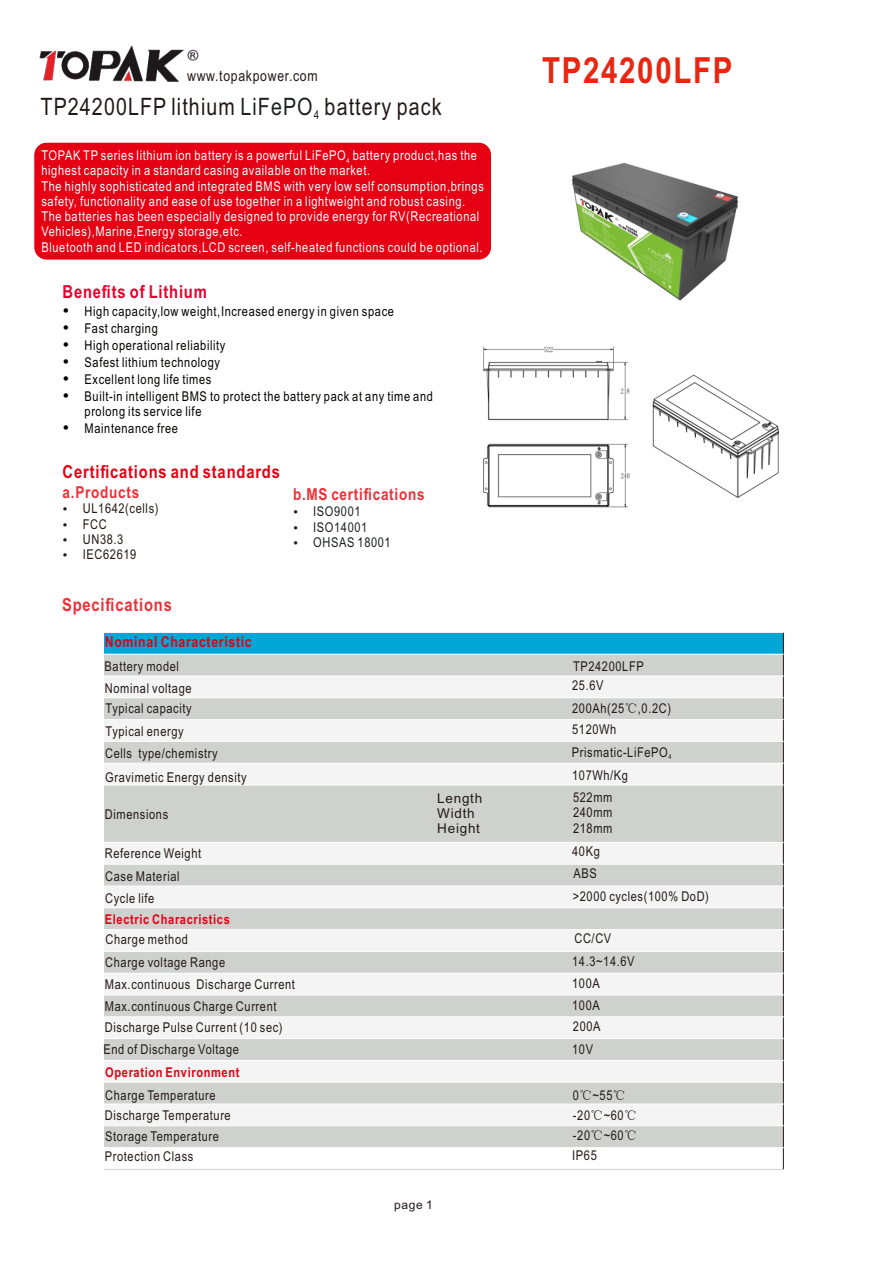
<style>
.page{position:relative;width:893px;height:1263px;background:#fff}
.page>*{position:absolute;margin:0;border:0;box-sizing:border-box;transform-origin:0 0}
.t1{font:700 36px "Arial Narrow";letter-spacing:.045em;color:#e72711}
.t2{font:24px "Arial Narrow";letter-spacing:.045em;color:#231916}
.t3{font:700 18px "Arial Narrow";letter-spacing:.045em;color:#e60013}
.t4{font:700 18px "Arial Narrow";letter-spacing:.045em;color:#e6002d}
.t5{font:700 18px "Arial Narrow";letter-spacing:.045em;color:#f02f39}
.t6{font:700 16.5px "Arial Narrow";letter-spacing:.045em;color:#f02f39}
.t7{font:700 15px "Arial Narrow";letter-spacing:.045em;color:#e60013}
.t8{font:15px "Arial Narrow";letter-spacing:.045em;color:#231916}
.t9{font:13.5px/15.3px "Arial Narrow";letter-spacing:.045em;color:#231916}
.t10{font:13.5px/15.3px "Arial Narrow";letter-spacing:.045em;color:#fff}
.t11{font:13.5px/17px "Arial Narrow";letter-spacing:.045em;color:#060101}
.t12{font:700 13.5px "Arial Narrow";letter-spacing:.045em;color:#e60013}
.t13{font:13.5px/15.3px "Arial Narrow";letter-spacing:.045em;color:#1e2022}
.t14{font:13.5px/15.1px "Arial";letter-spacing:.055em;color:#231916}
.t15{font:12px "Arial";color:#231916}
.t16{font:12px "Arial Narrow";color:#1e2022}
.t17{font:6.75px "Arial Narrow";color:#fff}
.s1{color:#1e2022}
.s2{font-family:"Sim Sun"}
</style>
<div class="page">
<img style="left:39px;top:45px;width:160px;height:37px">
<div style="left:33px;top:142px;width:459px;height:118px;background:#e60013;border:1px solid #fff;border-radius:13px"></div>
<div style="left:104px;top:632px;width:679px;height:22px;background:#00a7d7"></div>
<div style="left:104px;top:654px;width:679px;height:22px;background:#cfd1ce"></div>
<div style="left:104px;top:676px;width:679px;height:22px;background:#f4f4f4"></div>
<div style="left:104px;top:698px;width:679px;height:22px;background:#cfd1ce"></div>
<div style="left:104px;top:720px;width:679px;height:21px;background:#f4f4f4"></div>
<div style="left:104px;top:741px;width:679px;height:22px;background:#cfd1ce"></div>
<div style="left:104px;top:763px;width:679px;height:22px;background:#f4f4f4"></div>
<div style="left:104px;top:785px;width:679px;height:57px;background:#cfd1ce"></div>
<div style="left:104px;top:842px;width:679px;height:22px;background:#f4f4f4"></div>
<div style="left:104px;top:864px;width:679px;height:22px;background:#cfd1ce"></div>
<div style="left:104px;top:886px;width:679px;height:22px;background:#f4f4f4"></div>
<div style="left:104px;top:908px;width:679px;height:22px;background:#cfd1ce"></div>
<div style="left:104px;top:930px;width:679px;height:21px;background:#f4f4f4"></div>
<div style="left:104px;top:951px;width:679px;height:22px;background:#cfd1ce"></div>
<div style="left:104px;top:973px;width:679px;height:22px;background:#f4f4f4"></div>
<div style="left:104px;top:995px;width:679px;height:22px;background:#cfd1ce"></div>
<div style="left:104px;top:1017px;width:679px;height:21px;background:#f4f4f4"></div>
<div style="left:104px;top:1038px;width:679px;height:22px;background:#cfd1ce"></div>
<div style="left:104px;top:1060px;width:679px;height:22px;background:#f4f4f4"></div>
<div style="left:104px;top:1082px;width:679px;height:22px;background:#cfd1ce"></div>
<div style="left:104px;top:1104px;width:679px;height:22px;background:#f4f4f4"></div>
<div style="left:104px;top:1126px;width:679px;height:21px;background:#cfd1ce"></div>
<hr style="left:783px;top:632px;width:1px;height:538px;background:#231916">
<hr style="left:104px;top:1169px;width:680px;height:1px;background:#d0d0cc">
<hr style="left:104px;top:1147px;width:680px;height:1px;background:#fff">
<hr style="left:104px;top:1125px;width:680px;height:1px;background:#fff">
<hr style="left:104px;top:1103px;width:680px;height:1px;background:#fff">
<hr style="left:104px;top:1082px;width:680px;height:1px;background:#fff">
<hr style="left:104px;top:1060px;width:680px;height:1px;background:#fff">
<hr style="left:104px;top:1038px;width:680px;height:1px;background:#fff">
<hr style="left:104px;top:1016px;width:680px;height:1px;background:#fff">
<hr style="left:104px;top:994px;width:680px;height:1px;background:#fff">
<hr style="left:104px;top:973px;width:680px;height:1px;background:#fff">
<hr style="left:104px;top:951px;width:680px;height:1px;background:#fff">
<hr style="left:104px;top:929px;width:680px;height:1px;background:#fff">
<hr style="left:104px;top:907px;width:680px;height:1px;background:#fff">
<hr style="left:104px;top:885px;width:680px;height:1px;background:#fff">
<hr style="left:104px;top:864px;width:680px;height:1px;background:#fff">
<hr style="left:104px;top:842px;width:680px;height:1px;background:#fff">
<hr style="left:104px;top:784px;width:680px;height:1px;background:#fff">
<hr style="left:104px;top:763px;width:680px;height:1px;background:#fff">
<hr style="left:104px;top:741px;width:680px;height:1px;background:#fff">
<hr style="left:104px;top:719px;width:680px;height:1px;background:#fff">
<hr style="left:104px;top:697px;width:680px;height:1px;background:#fff">
<hr style="left:104px;top:676px;width:680px;height:1px;background:#fff">
<hr style="left:104px;top:654px;width:680px;height:1px;background:#fff">
<hr style="left:104px;top:632px;width:680px;height:1px;background:#fff">
<img style="left:571px;top:162px;width:168px;height:139px">
<img style="left:483px;top:346px;width:296px;height:162px">
<p class="t8" style="left:187px;top:70px;width:132px">www.topakpower.com</p>
<h2 class="t2" style="left:41px;top:97px;width:403px">TP24200LFP lithium <span class="s1">LiFePO</span> battery pack</h2>
<p class="t16" style="left:314px;top:111px;width:7px">4</p>
<p class="t10" style="left:41px;top:149px;width:437px">TOPAK TP series lithium ion battery is a powerful LiFePO battery product,has the</p>
<p class="t17" style="left:346px;top:158px;width:5px">4</p>
<p class="t10" style="left:41px;top:164px;width:444px">highest capacity in a standard casing available on the market.<br>The highly sophisticated and integrated BMS with very low self consumption,brings safety, functionality and ease of use together in a lightweight and robust casing.<br>The batteries has been especially designed to provide energy for RV(Recreational Vehicles),Marine,Energy storage,etc.<br>Bluetooth and LED indicators,LCD screen, self-heated functions could be optional.</p>
<h3 class="t4" style="left:63px;top:285px;width:146px">Benefits of Lithium</h3>
<p class="t11" style="left:85px;top:304px;width:350px">High capacity,low weight,Increased energy in given space<br>Fast charging<br>High operational reliability<br>Safest lithium technology<br>Excellent long life times<br>Built-in intelligent BMS to protect the battery pack at any time and</p>
<p class="t11" style="left:85px;top:405px;width:118px">prolong its service life<br>Maintenance free</p>
<h3 class="t3" style="left:63px;top:465px;width:219px">Certifications and standards</h3>
<p class="t6" style="left:63px;top:485px;width:78px">a.Products</p>
<p class="t9" style="left:83px;top:502px;width:77px">UL1642(cells)<br>FCC<br>UN38.3<br>IEC62619</p>
<p class="t6" style="left:293px;top:488px;width:133px">b.MS certifications</p>
<p class="t13" style="left:313px;top:505px;width:79px">ISO9001<br>ISO14001<br>OHSAS 18001</p>
<h3 class="t5" style="left:62px;top:597px;width:111px">Specifications</h3>
<p class="t7" style="left:105px;top:636px;width:148px">Nominal Characteristic</p>
<p class="t9" style="left:105px;top:657px;width:89px;line-height:21.5px">Battery model<br>Nominal voltage</p>
<p class="t9" style="left:105px;top:698px;width:143px;line-height:23.1px">Typical capacity<br>Typical energy<br>Cells type/chemistry<br>Gravimetic Energy density</p>
<h1 class="t1" style="left:542px;top:56px;width:192px">TP24200LFP</h1>
<p class="t9" style="left:572px;top:658px;width:73px;line-height:19.5px">TP24200LFP<br>25.6V</p>
<p class="t9" style="left:572px;top:699px;width:101px;line-height:20.9px">200Ah(25<span class="s2">℃</span>,0.2C)<br>5120Wh</p>
<p class="t9" style="left:572px;top:741px;width:101px;line-height:23.5px">Prismatic-LiFePO<sub>4<br></sub>107Wh/Kg</p>
<p class="t9" style="left:105px;top:808px;width:65px">Dimensions</p>
<p class="t9" style="left:105px;top:847px;width:98px">Reference Weight</p>
<p class="t9" style="left:105px;top:866px;width:76px;line-height:21.9px">Case Material<br>Cycle life</p>
<p class="t12" style="left:105px;top:915px;width:126px">Electric Characristics</p>
<p class="t9" style="left:105px;top:929px;width:192px;line-height:22.4px">Charge method<br>Charge voltage Range<br>Max.continuous Discharge Current<br>Max.continuous Charge Current</p>
<p class="t9" style="left:104px;top:1017px;width:181px;line-height:22.4px">Discharge Pulse Current (10 sec)<br>End of Discharge Voltage</p>
<p class="t12" style="left:105px;top:1067px;width:136px">Operation Environment</p>
<p class="t9" style="left:105px;top:1087px;width:127px;line-height:19.6px">Charge Temperature<br>Discharge Temperature</p>
<p class="t9" style="left:105px;top:1127px;width:116px;line-height:20.7px">Storage Temperature<br>Protection Class</p>
<p class="t14" style="left:437px;top:791px;width:47px">Length<br>Width<br>Height</p>
<p class="t9" style="left:573px;top:791px;width:41px;text-align:justify">522mm 240mm 218mm</p>
<p class="t9" style="left:572px;top:842px;width:29px;line-height:21.6px">40Kg<br>ABS</p>
<p class="t9" style="left:573px;top:890px;width:138px">&gt;2000 cycles(100% DoD)</p>
<p class="t9" style="left:572px;top:928px;width:64px;line-height:22.8px">CC/CV<br>14.3~14.6V</p>
<p class="t9" style="left:572px;top:977px;width:29px">100A</p>
<p class="t9" style="left:573px;top:1020px;width:29px">200A</p>
<p class="t9" style="left:572px;top:999px;width:29px">100A</p>
<p class="t9" style="left:572px;top:1042px;width:22px">10V</p>
<p class="t15" style="left:394px;top:1201px;width:40px">page 1</p>
<p class="t9" style="left:573px;top:1086px;width:66px;line-height:20.2px">0<span class="s2">℃</span>~55<span class="s2">℃ </span>-20<span class="s2">℃</span>~60<span class="s2">℃ </span>-20<span class="s2">℃</span>~60<span class="s2">℃</span></p>
<p class="t9" style="left:572px;top:1148px;width:26px">IP65</p>
</div>
